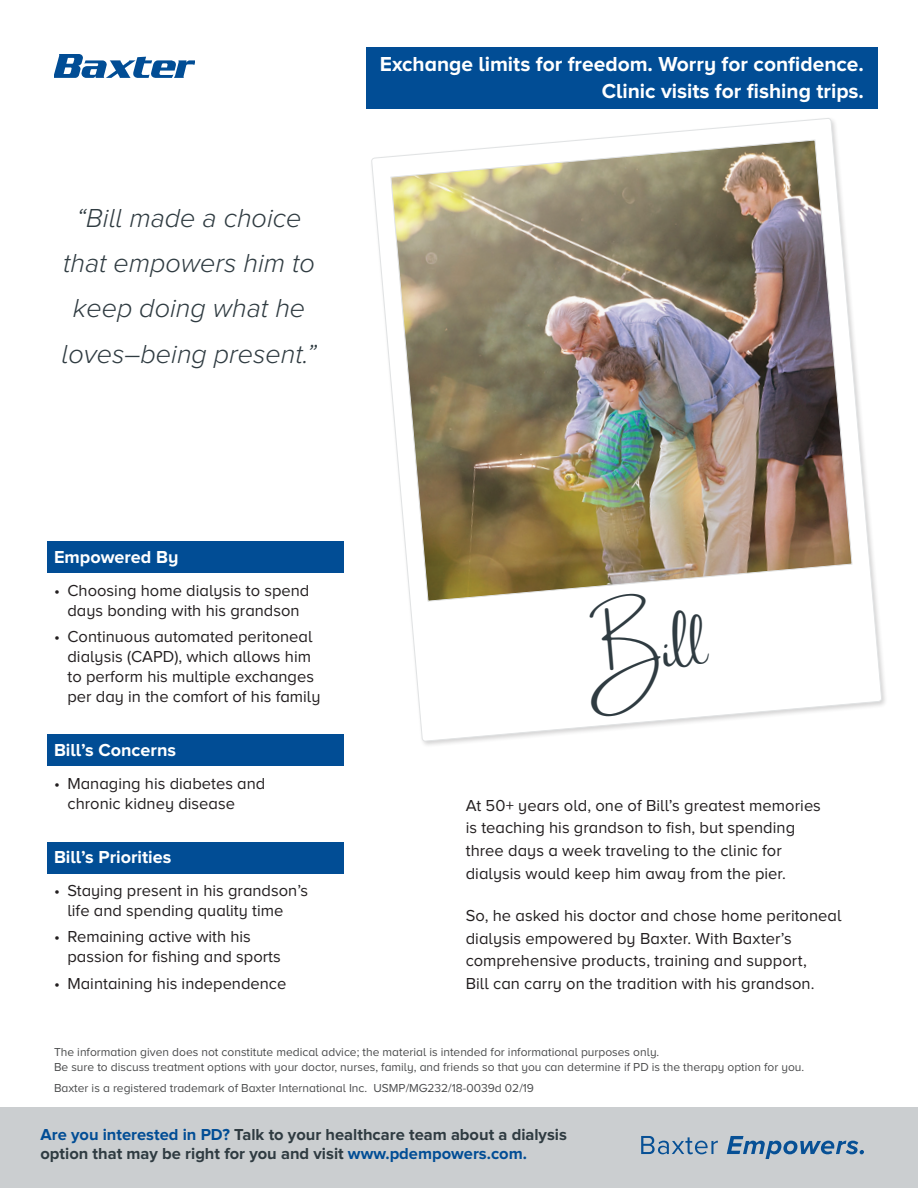
<style>
.page{position:relative;width:918px;height:1188px;background:#fff}
.page>*{position:absolute;margin:0;border:0;box-sizing:border-box;transform-origin:0 0}
.t1{font:36px "Amsterdam 1";color:#2f3b41}
.t2{font:italic 300 27px/45px "Proxima Nova A";color:#2f3b41;text-align:center}
.t3{font:700 21px/27px "Proxima Nova A";color:#fff;text-align:right}
.t4{font:700 18px "Proxima Nova A";color:#fff}
.t5{font:16.5px/19.8px "Proxima Nova A";color:#231f20}
.t6{font:700 16.5px/19.8px "Proxima Nova";color:#2f3b41}
.t7{font:12px/14.4px "Proxima Nova A";color:#4b4c4d}
.s1{color:#014d95}
</style>
<div class="page">
<svg style="left:54px;top:54px;width:140px;height:24px"></svg>
<div style="left:0;top:1107px;width:918px;height:81px;background:#cbced0"></div>
<svg style="left:641px;top:1136px;width:223px;height:23px"></svg>
<div style="left:47px;top:542px;width:297px;height:31px;background:#014d95"></div>
<div style="left:47px;top:735px;width:297px;height:31px;background:#014d95"></div>
<div style="left:47px;top:842px;width:297px;height:31px;background:#014d95"></div>
<div style="left:366px;top:47px;width:512px;height:62px;background:#014d95"></div>
<svg style="left:371px;top:118px;width:511px;height:627px"></svg>
<img style="left:390px;top:140px;width:463px;height:462px">
<h2 class="t2" style="left:61px;top:196px;width:257px">“Bill made a choice that empowers him to keep doing what he loves–being present.”</h2>
<p class="t3" style="left:380px;top:50px;width:486px">Exchange limits for freedom. Worry for confidence.<br>Clinic visits for fishing trips.</p>
<p class="t4" style="left:54px;top:546px;width:126px">Empowered By</p>
<p class="t5" style="left:54px;top:580px;width:257px;text-align:center">• Choosing home dialysis to spend days bonding with his grandson</p>
<p class="t5" style="left:67px;top:627px;width:254px;text-indent:-13px">• Continuous automated peritoneal dialysis (CAPD), which allows him to perform his multiple exchanges per day in the comfort of his family</p>
<p class="t4" style="left:54px;top:739px;width:124px">Bill’s Concerns</p>
<p class="t5" style="left:67px;top:773px;width:199px;text-indent:-13px">• Managing his diabetes and chronic kidney disease</p>
<p class="t4" style="left:54px;top:846px;width:119px">Bill’s Priorities</p>
<p class="t5" style="left:67px;top:880px;width:242px;text-indent:-13px">• Staying present in his grandson’s life and spending quality time</p>
<p class="t5" style="left:67px;top:927px;width:215px;text-indent:-13px">• Remaining active with his passion for fishing and sports</p>
<p class="t5" style="left:54px;top:973px;width:234px">• Maintaining his independence</p>
<h1 class="t1" style="left:585px;top:644px;width:126px;rotate:-5deg">Bill</h1>
<p class="t5" style="left:466px;top:794px;width:357px;line-height:22.5px">At 50+ years old, one of Bill’s greatest memories is teaching his grandson to fish, but spending three days a week traveling to the clinic for dialysis would keep him away from the pier.</p>
<p class="t5" style="left:466px;top:904px;width:377px;line-height:22.5px">So, he asked his doctor and chose home peritoneal dialysis empowered by Baxter. With Baxter’s comprehensive products, training and support,<br>Bill can carry on the tradition with his grandson.</p>
<p class="t7" style="left:54px;top:1045px;width:752px">The information given does not constitute medical advice; the material is intended for informational purposes only.<br>Be sure to discuss treatment options with your doctor, nurses, family, and friends so that you can determine if PD is the therapy option for you.</p>
<p class="t7" style="left:54px;top:1081px;width:482px">Baxter is a registered trademark of Baxter International Inc. USMP/MG232/18-0039d 02/19</p>
<p class="t6" style="left:40px;top:1125px;width:528px"><span class="s1">Are you interested in PD?</span> Talk to your healthcare team about a dialysis option that may be right for you and visit <span class="s1">www.pdempowers.com.</span></p>
</div>
